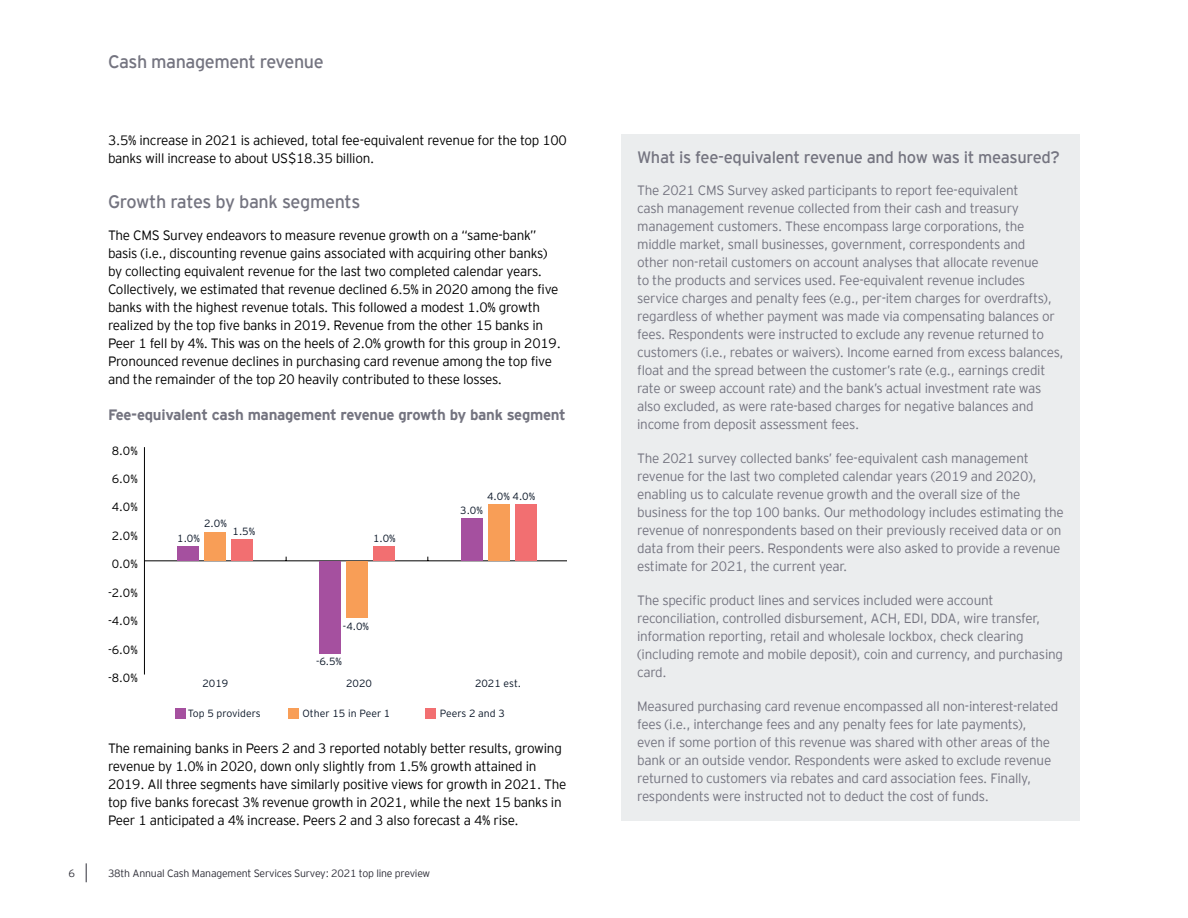
<style>
.page{position:relative;width:1188px;height:918px;background:#fff}
.page>*{position:absolute;margin:0;border:0;box-sizing:border-box;transform-origin:0 0}
.t1{font:18px "EY Interstate";letter-spacing:-.025em;color:#747480}
.t2{font:300 18px "EY Interstate";letter-spacing:-.025em;color:#747480}
.t3{font:300 16.5px "EY Interstate";letter-spacing:-.02em;color:#747480}
.t4{font:700 15px "EY Interstate";letter-spacing:-.02em;color:#747480}
.t5{font:300 13.5px/18px "EY Interstate";letter-spacing:-.02em;color:#747480}
.t6{font:300 13.5px/18px "EY Interstate";letter-spacing:-.02em;color:#000}
.t7{font:300 12px "EY Interstate";color:#000}
.t8{font:300 10.5px "EY Interstate";color:#0a1627}
.t9{font:300 10.5px "EY Interstate";letter-spacing:-.02em;color:#2e2e38}
</style>
<div class="page">
<svg style="left:86px;top:863px;width:1px;height:19px"></svg>
<hr style="left:144px;top:560px;width:423px;height:1px;background:#000">
<hr style="left:144px;top:447px;width:1px;height:228px;background:#000">
<div style="left:231px;top:540px;width:22px;height:21px;background:#f26f71"></div>
<div style="left:373px;top:547px;width:22px;height:14px;background:#f26f71"></div>
<div style="left:515px;top:504px;width:21px;height:57px;background:#f26f71"></div>
<div style="left:205px;top:532px;width:21px;height:29px;background:#f89e57"></div>
<div style="left:346px;top:561px;width:22px;height:57px;background:#f89e57"></div>
<div style="left:488px;top:504px;width:21px;height:57px;background:#f89e57"></div>
<div style="left:178px;top:547px;width:21px;height:14px;background:#a5509f"></div>
<div style="left:319px;top:561px;width:22px;height:92px;background:#a5509f"></div>
<div style="left:461px;top:518px;width:22px;height:43px;background:#a5509f"></div>
<div style="left:175px;top:708px;width:11px;height:10px;background:#a5509f"></div>
<div style="left:425px;top:708px;width:10px;height:10px;background:#f26f71"></div>
<div style="left:289px;top:708px;width:10px;height:10px;background:#f89e57"></div>
<div style="left:621px;top:134px;width:459px;height:687px;background:#ebedee"></div>
<h1 class="t2" style="left:108px;top:49px;width:217px">Cash management revenue</h1>
<p class="t6" style="left:108px;top:130px;width:460px">3.5% increase in 2021 is achieved, total fee-equivalent revenue for the top 100 banks will increase to about US$18.35 billion.</p>
<h1 class="t1" style="left:108px;top:189px;width:254px">Growth rates by bank segments</h1>
<p class="t6" style="left:108px;top:225px;width:454px">The CMS Survey endeavors to measure revenue growth on a “same-bank” basis (i.e., discounting revenue gains associated with acquiring other banks) by collecting equivalent revenue for the last two completed calendar years.<br>Collectively, we estimated that revenue declined 6.5% in 2020 among the five banks with the highest revenue totals. This followed a modest 1.0% growth realized by the top five banks in 2019. Revenue from the other 15 banks in Peer 1 fell by 4%. This was on the heels of 2.0% growth for this group in 2019.<br>Pronounced revenue declines in purchasing card revenue among the top five and the remainder of the top 20 heavily contributed to these losses.</p>
<p class="t4" style="left:108px;top:404px;width:459px">Fee-equivalent cash management revenue growth by bank segment</p>
<p class="t7" style="left:112px;top:442px;width:27px">8.0%</p>
<p class="t7" style="left:112px;top:470px;width:27px">6.0%</p>
<p class="t7" style="left:112px;top:499px;width:27px">4.0%</p>
<p class="t7" style="left:112px;top:527px;width:27px">2.0%</p>
<p class="t7" style="left:112px;top:556px;width:27px">0.0%</p>
<p class="t7" style="left:108px;top:584px;width:31px">-2.0%</p>
<p class="t7" style="left:108px;top:612px;width:31px">-4.0%</p>
<p class="t7" style="left:108px;top:641px;width:31px">-6.0%</p>
<p class="t7" style="left:108px;top:669px;width:31px">-8.0%</p>
<p class="t8" style="left:204px;top:516px;width:24px">2.0%</p>
<p class="t8" style="left:233px;top:524px;width:24px">1.5%</p>
<p class="t8" style="left:177px;top:531px;width:24px">1.0%</p>
<p class="t8" style="left:202px;top:676px;width:27px">2019</p>
<p class="t8" style="left:188px;top:706px;width:74px">Top 5 providers</p>
<p class="t8" style="left:487px;top:489px;width:50px">4.0% 4.0%</p>
<p class="t8" style="left:373px;top:531px;width:24px">1.0%</p>
<p class="t8" style="left:343px;top:619px;width:28px">-4.0%</p>
<p class="t8" style="left:316px;top:654px;width:28px">-6.5%</p>
<p class="t8" style="left:460px;top:503px;width:24px">3.0%</p>
<p class="t8" style="left:346px;top:676px;width:27px">2020</p>
<p class="t8" style="left:475px;top:676px;width:48px">2021 est.</p>
<p class="t8" style="left:303px;top:706px;width:89px">Other 15 in Peer 1</p>
<p class="t8" style="left:440px;top:706px;width:67px">Peers 2 and 3</p>
<p class="t6" style="left:108px;top:738px;width:460px">The remaining banks in Peers 2 and 3 reported notably better results, growing revenue by 1.0% in 2020, down only slightly from 1.5% growth attained in 2019. All three segments have similarly positive views for growth in 2021. The top five banks forecast 3% revenue growth in 2021, while the next 15 banks in Peer 1 anticipated a 4% increase. Peers 2 and 3 also forecast a 4% rise.</p>
<p class="t9" style="left:69px;top:866px;width:8px">6</p>
<p class="t9" style="left:108px;top:866px;width:324px">38th Annual Cash Management Services Survey: 2021 top line preview</p>
<p class="t3" style="left:637px;top:146px;width:424px">What is fee-equivalent revenue and how was it measured?</p>
<p class="t5" style="left:637px;top:180px;width:428px">The 2021 CMS Survey asked participants to report fee-equivalent<br>cash management revenue collected from their cash and treasury management customers. These encompass large corporations, the middle market, small businesses, government, correspondents and<br>other non-retail customers on account analyses that allocate revenue<br>to the products and services used. Fee-equivalent revenue includes service charges and penalty fees (e.g., per-item charges for overdrafts), regardless of whether payment was made via compensating balances or fees. Respondents were instructed to exclude any revenue returned to customers (i.e., rebates or waivers). Income earned from excess balances, float and the spread between the customer’s rate (e.g., earnings credit rate or sweep account rate) and the bank’s actual investment rate was also excluded, as were rate-based charges for negative balances and income from deposit assessment fees.</p>
<p class="t5" style="left:637px;top:448px;width:428px">The 2021 survey collected banks’ fee-equivalent cash management revenue for the last two completed calendar years (2019 and 2020), enabling us to calculate revenue growth and the overall size of the business for the top 100 banks. Our methodology includes estimating the revenue of nonrespondents based on their previously received data or on data from their peers. Respondents were also asked to provide a revenue estimate for 2021, the current year.</p>
<p class="t5" style="left:637px;top:591px;width:427px">The specific product lines and services included were account reconciliation, controlled disbursement, ACH, EDI, DDA, wire transfer, information reporting, retail and wholesale lockbox, check clearing (including remote and mobile deposit), coin and currency, and purchasing card.</p>
<p class="t5" style="left:637px;top:697px;width:423px">Measured purchasing card revenue encompassed all non-interest-related fees (i.e., interchange fees and any penalty fees for late payments),<br>even if some portion of this revenue was shared with other areas of the bank or an outside vendor. Respondents were asked to exclude revenue returned to customers via rebates and card association fees. Finally, respondents were instructed not to deduct the cost of funds.</p>
</div>
